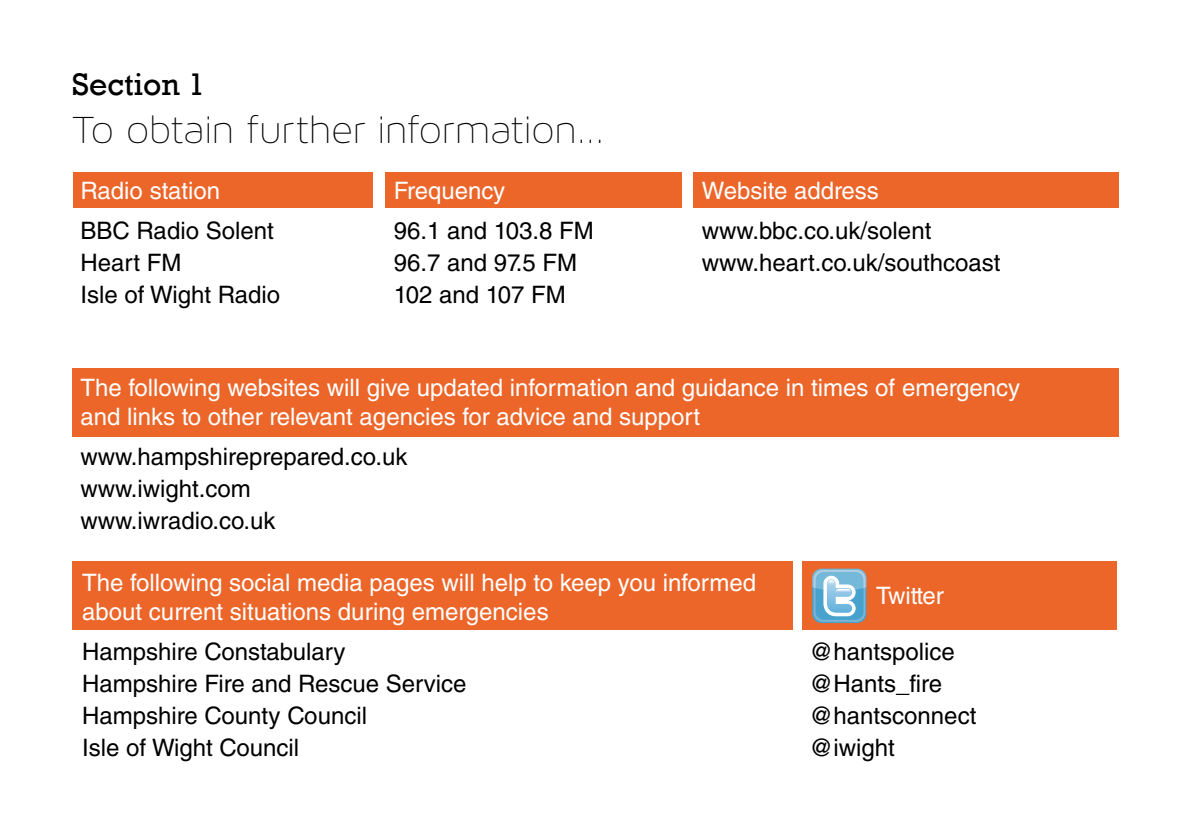
<style>
.page{position:relative;width:1191px;height:840px;background:#fff}
.page>*{position:absolute;margin:0;border:0;box-sizing:border-box;transform-origin:0 0}
.t1{font:42px "Maven Pro Light 200";color:#000}
.t2{font:32px "Rockwell";color:#000}
.t3{font:24px/32px "Helvetica LT Std";color:#000}
.t4{font:24px/28.8px "Helvetica LT Std";color:#fff}
</style>
<div class="page">
<div style="left:694px;top:171px;width:425px;height:36px;background:#ec6529"></div>
<div style="left:386px;top:172px;width:296px;height:36px;background:#ec6529"></div>
<div style="left:74px;top:172px;width:299px;height:36px;background:#ec6529"></div>
<div style="left:72px;top:369px;width:1047px;height:68px;background:#ec6529"></div>
<div style="left:802px;top:561px;width:315px;height:68px;background:#ec6529"></div>
<div style="left:72px;top:561px;width:720px;height:68px;background:#ec6529"></div>
<svg style="left:812px;top:568px;width:54px;height:53px"></svg>
<h2 class="t2" style="left:72px;top:65px;width:135px">Section 1</h2>
<h1 class="t1" style="left:72px;top:107px;width:533px">To obtain further information...</h1>
<p class="t4" style="left:81px;top:176px;width:141px">Radio station</p>
<p class="t3" style="left:81px;top:214px;width:201px">BBC Radio Solent<br>Heart FM<br>Isle of Wight Radio</p>
<p class="t4" style="left:394px;top:176px;width:113px">Frequency</p>
<p class="t3" style="left:394px;top:214px;width:202px">96.1 and 103.8 FM<br>96.7 and 97.5 FM<br>102 and 107 FM</p>
<p class="t4" style="left:702px;top:176px;width:179px">Website address</p>
<p class="t3" style="left:702px;top:214px;width:300px">www.bbc.co.uk/solent www.heart.co.uk/southcoast</p>
<p class="t4" style="left:80px;top:373px;width:941px">The following websites will give updated information and guidance in times of emergency and links to other relevant agencies for advice and support</p>
<p class="t3" style="left:80px;top:440px;width:328px">www.hampshireprepared.co.uk www.iwight.com www.iwradio.co.uk</p>
<p class="t4" style="left:82px;top:567px;width:675px">The following social media pages will help to keep you informed about current situations during emergencies</p>
<p class="t3" style="left:82px;top:635px;width:265px">Hampshire Constabulary</p>
<p class="t3" style="left:809px;top:635px;width:147px">@hantspolice</p>
<p class="t3" style="left:82px;top:667px;width:386px">Hampshire Fire and Rescue Service</p>
<p class="t3" style="left:809px;top:667px;width:134px">@Hants_fire</p>
<p class="t3" style="left:82px;top:699px;width:286px">Hampshire County Council</p>
<p class="t3" style="left:809px;top:699px;width:169px">@hantsconnect</p>
<p class="t3" style="left:82px;top:731px;width:218px">Isle of Wight Council</p>
<p class="t3" style="left:809px;top:731px;width:87px">@iwight</p>
<p class="t4" style="left:876px;top:581px;width:69px">Twitter</p>
</div>
